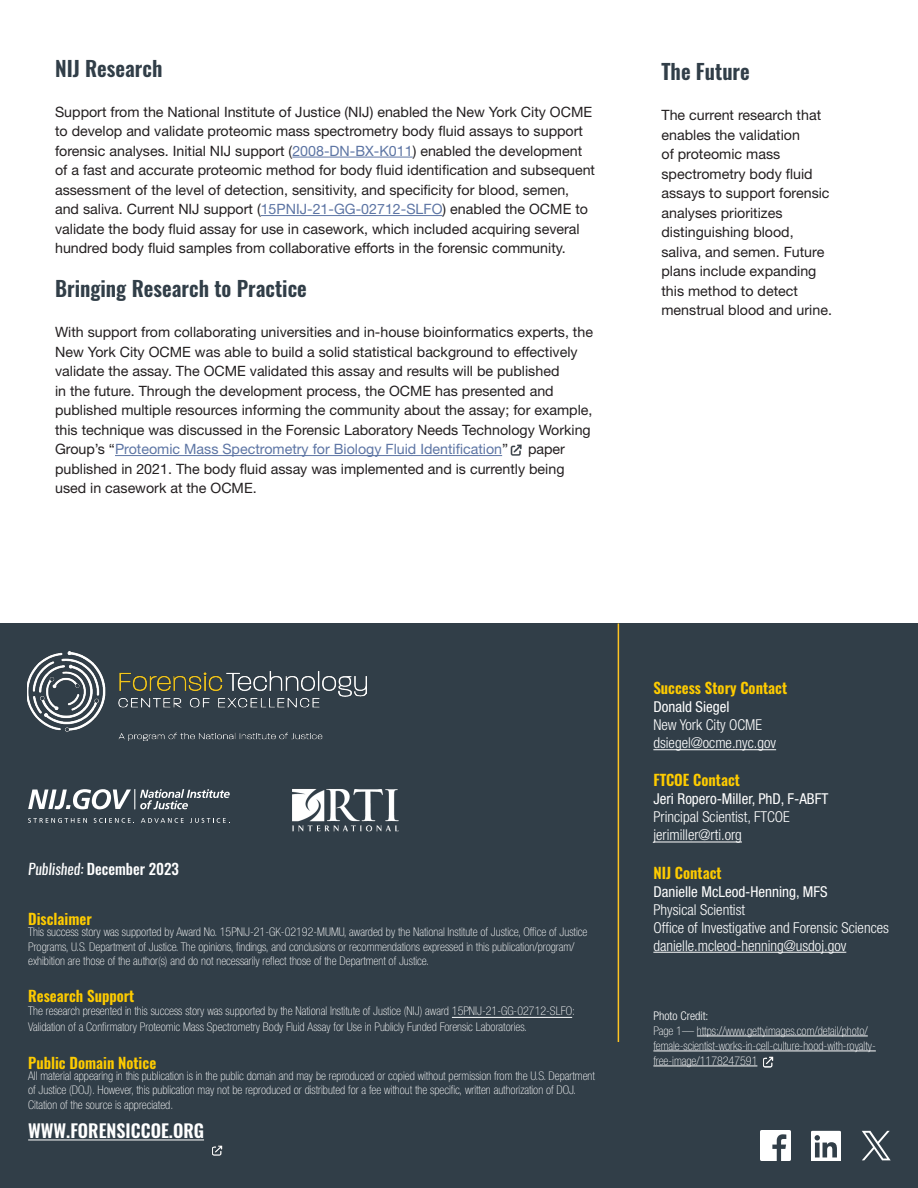
<style>
.page{position:relative;width:918px;height:1188px;background:#fff}
.page>*{position:absolute;margin:0;border:0;box-sizing:border-box;transform-origin:0 0}
.t1{font:600 21px "Oswald";color:#313e48}
.t2{font:600 18px "Oswald";color:#fff}
.t3{font:300 condensed 15px "Helvetica Neue LT Std";color:#fff}
.t4{font:600 15px "Oswald";color:#fecb00}
.t5{font:condensed 15px "Helvetica Neue LT Std";color:#fff}
.t6{font:500 15px "Oswald";color:#fff}
.t7{font:14.25px/19.5px "Helvetica Neue LT Std";color:#231f20}
.t8{font:100 condensed 12px/14.2px "Helvetica Neue LT Std";color:#fff}
.t9{font:300 condensed 12px "Helvetica Neue LT Std";color:#fff}
.s1{color:#5d75a4}
.s2{font-weight:400;font-style:italic}
</style>
<div class="page">
<hr style="left:292px;top:157px;width:121px;height:1px;background:#5d75a4">
<hr style="left:261px;top:215px;width:182px;height:1px;background:#5d75a4">
<hr style="left:115px;top:455px;width:387px;height:1px;background:#5d75a4">
<div style="left:0;top:624px;width:918px;height:564px;background:#313e48"></div>
<hr style="left:653px;top:749px;width:123px;height:1px;background:#fff">
<hr style="left:653px;top:842px;width:89px;height:1px;background:#fff">
<hr style="left:653px;top:952px;width:193px;height:1px;background:#fff">
<hr style="left:697px;top:1036px;width:171px;height:1px;background:#fff">
<hr style="left:653px;top:1051px;width:223px;height:1px;background:#fff">
<hr style="left:653px;top:1066px;width:104px;height:1px;background:#fff">
<hr style="left:618px;top:624px;width:1px;height:418px;background:#fec422">
<img style="left:27px;top:652px;width:340px;height:89px">
<img style="left:292px;top:789px;width:107px;height:43px">
<svg style="left:862px;top:1131px;width:29px;height:29px"></svg>
<svg style="left:811px;top:1131px;width:30px;height:29px"></svg>
<img style="left:761px;top:1131px;width:29px;height:29px">
<svg style="left:212px;top:1145px;width:10px;height:11px"></svg>
<svg style="left:510px;top:444px;width:11px;height:11px"></svg>
<svg style="left:763px;top:1057px;width:11px;height:10px"></svg>
<img style="left:28px;top:789px;width:202px;height:34px">
<hr style="left:452px;top:1017px;width:120px;height:1px;background:#fff">
<hr style="left:28px;top:1140px;width:176px;height:1px;background:#fff">
<h3 class="t1" style="left:55px;top:54px;width:109px">NIJ Research</h3>
<p class="t7" style="left:55px;top:102px;width:542px">Support from the National Institute of Justice (NIJ) enabled the New York City OCME to develop and validate proteomic mass spectrometry body fluid assays to support forensic analyses. Initial NIJ support (<span class="s1">2008-DN-BX-K011</span>) enabled the development of a fast and accurate proteomic method for body fluid identification and subsequent assessment of the level of detection, sensitivity, and specificity for blood, semen, and saliva. Current NIJ support (<span class="s1">15PNIJ-21-GG-02712-SLFO</span>) enabled the OCME to validate the body fluid assay for use in casework, which included acquiring several hundred body fluid samples from collaborative efforts in the forensic community.</p>
<h3 class="t1" style="left:55px;top:274px;width:253px">Bringing Research to Practice</h3>
<p class="t7" style="left:55px;top:322px;width:539px">With support from collaborating universities and in-house bioinformatics experts, the New York City OCME was able to build a solid statistical background to effectively validate the assay. The OCME validated this assay and results will be published<br>in the future. Through the development process, the OCME has presented and published multiple resources informing the community about the assay; for example, this technique was discussed in the Forensic Laboratory Needs Technology Working Group’s “<span class="s1">Proteomic Mass Spectrometry for Biology Fluid Identification</span>”</p>
<p class="t7" style="left:55px;top:439px;width:511px;text-align:justify;text-indent:473px">paper published in 2021. The body fluid assay was implemented and is currently being used in casework at the OCME.</p>
<h3 class="t1" style="left:662px;top:57px;width:90px">The Future</h3>
<p class="t7" style="left:662px;top:105px;width:172px">The current research that enables the validation<br>of proteomic mass spectrometry body fluid assays to support forensic analyses prioritizes distinguishing blood, saliva, and semen. Future plans include expanding this method to detect menstrual blood and urine.</p>
<p class="t6" style="left:28px;top:861px;width:152px"><span class="s2">Published:</span> December 2023</p>
<p class="t4" style="left:28px;top:909px;width:65px">Disclaimer</p>
<p class="t8" style="left:28px;top:925px;width:561px">This success story was supported by Award No. 15PNIJ-21-GK-02192-MUMU, awarded by the National Institute of Justice, Office of Justice<br>Programs, U.S. Department of Justice. The opinions, findings, and conclusions or recommendations expressed in this publication/program/ exhibition are those of the author(s) and do not necessarily reflect those of the Department of Justice.</p>
<p class="t4" style="left:28px;top:985px;width:108px">Research Support</p>
<p class="t8" style="left:28px;top:1003px;width:548px;line-height:15.3px">The research presented in this success story was supported by the National Institute of Justice (NIJ) award 15PNIJ-21-GG-02712-SLFO:<br>Validation of a Confirmatory Proteomic Mass Spectrometry Body Fluid Assay for Use in Publicly Funded Forensic Laboratories.</p>
<p class="t4" style="left:28px;top:1052px;width:130px">Public Domain Notice</p>
<p class="t8" style="left:28px;top:1069px;width:568px">All material appearing in this publication is in the public domain and may be reproduced or copied without permission from the U.S. Department of Justice (DOJ). However, this publication may not be reproduced or distributed for a fee without the specific, written authorization of DOJ.<br>Citation of the source is appreciated.</p>
<p class="t2" style="left:28px;top:1118px;width:177px">WWW.FORENSICCOE.ORG</p>
<h4 class="t4" style="left:653px;top:678px;width:135px">Success Story Contact</h4>
<p class="t5" style="left:653px;top:698px;width:78px">Donald Siegel</p>
<p class="t3" style="left:653px;top:716px;width:110px">New York City OCME</p>
<p class="t3" style="left:653px;top:734px;width:124px">dsiegel@ocme.nyc.gov</p>
<h4 class="t4" style="left:653px;top:770px;width:88px">FTCOE Contact</h4>
<p class="t5" style="left:653px;top:791px;width:176px">Jeri Ropero-Miller, PhD, F-ABFT</p>
<p class="t3" style="left:653px;top:809px;width:138px">Principal Scientist, FTCOE</p>
<p class="t3" style="left:653px;top:827px;width:90px">jerimiller@rti.org</p>
<h4 class="t4" style="left:653px;top:862px;width:70px">NIJ Contact</h4>
<p class="t5" style="left:653px;top:883px;width:176px">Danielle McLeod-Henning, MFS</p>
<p class="t3" style="left:653px;top:901px;width:93px">Physical Scientist</p>
<p class="t3" style="left:653px;top:919px;width:237px">Office of Investigative and Forensic Sciences</p>
<p class="t3" style="left:653px;top:937px;width:194px">danielle.mcleod-henning@usdoj.gov</p>
<p class="t9" style="left:653px;top:1009px;width:57px">Photo Credit:</p>
<p class="t8" style="left:653px;top:1023px;width:224px;line-height:15px">Page 1— https://www.gettyimages.com/detail/photo/ female-scientist-works-in-cell-culture-hood-with-royalty&shy;free-image/1178247591</p>
</div>
